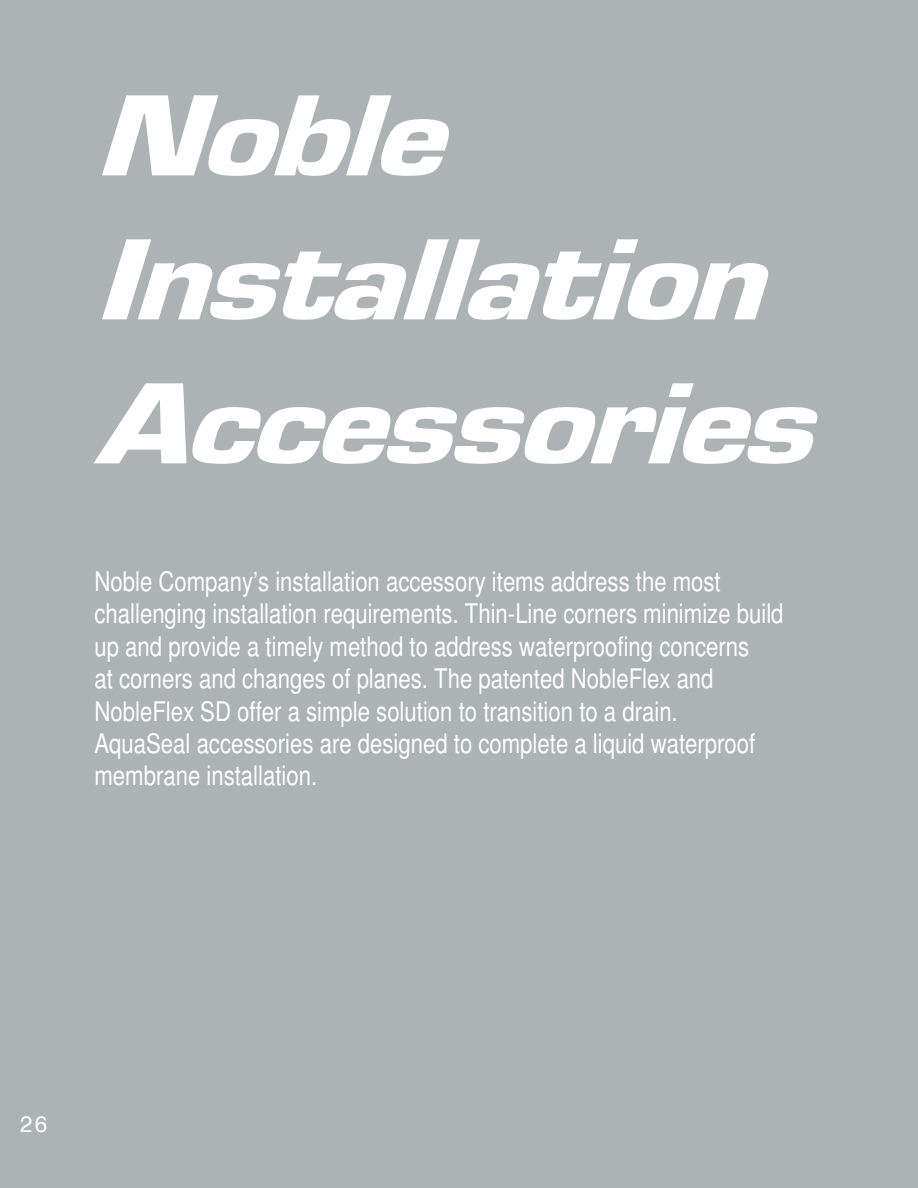
<style>
.page{position:relative;width:918px;height:1188px;background:#adb2b5}
.page>*{position:absolute;margin:0;border:0;box-sizing:border-box;transform-origin:0 0}
.t1{font:italic 900 120px/144px "Eurostile";letter-spacing:-.025em;color:#fff;scale:1.15 1}
.t2{font:condensed 27px/32.4px "Helvetica";color:#fff}
.t3{font:22.5px "Helvetica";color:#fff}
</style>
<div class="page">
<p class="t1" style="left:94px;top:64px;width:624px">Noble<br>Installation<br>Accessories</p>
<p class="t2" style="left:94px;top:565px;width:691px">Noble Company’s installation accessory items address the most challenging installation requirements. Thin-Line corners minimize build up and provide a timely method to address waterproofing concerns<br>at corners and changes of planes. The patented NobleFlex and NobleFlex SD offer a simple solution to transition to a drain.<br>AquaSeal accessories are designed to complete a liquid waterproof membrane installation.</p>
<p class="t3" style="left:20px;top:1111px;width:29px">26</p>
</div>
